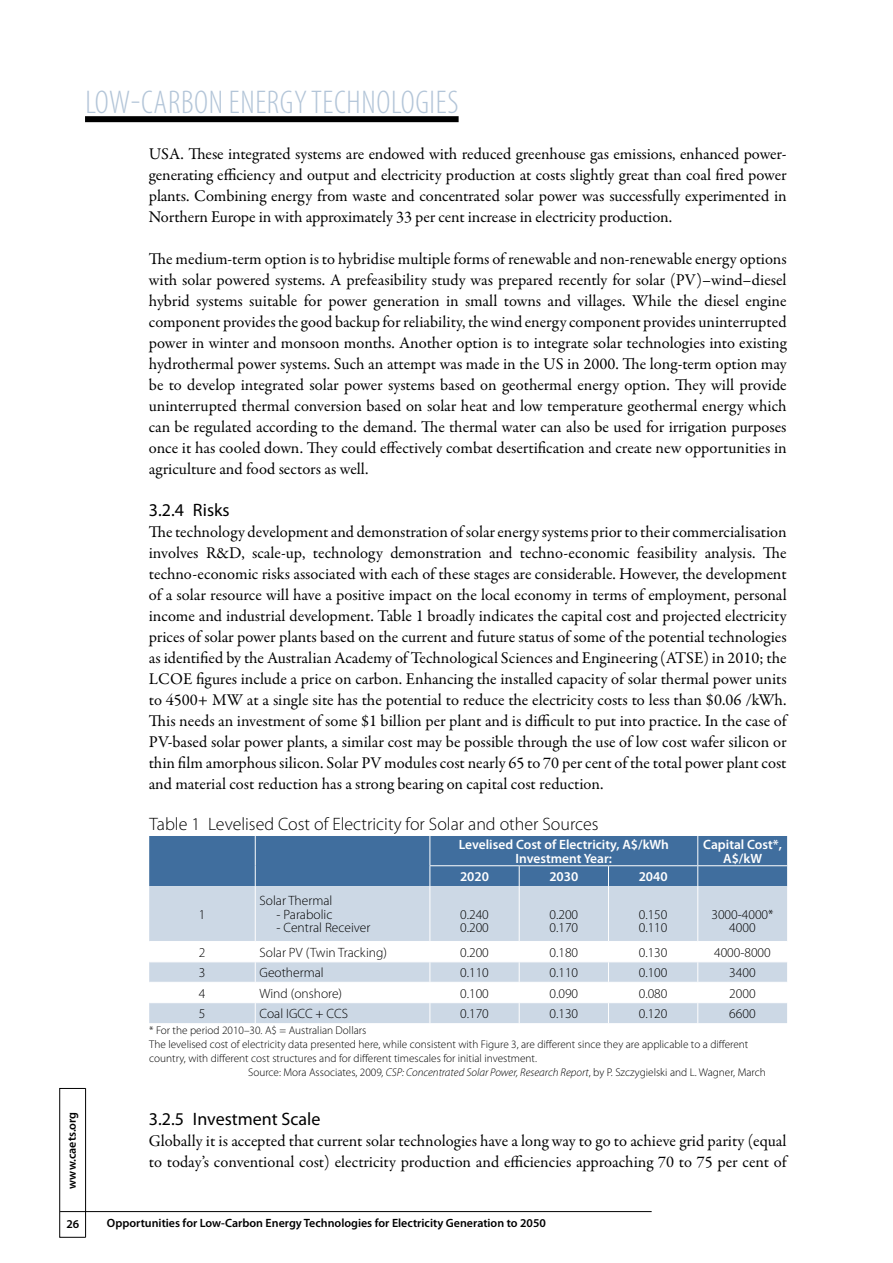
<style>
.page{position:relative;width:893px;height:1263px;background:#fff}
.page>*{position:absolute;margin:0;border:0;box-sizing:border-box;transform-origin:0 0}
.t1{font:300 condensed 33px "Myriad Pro";letter-spacing:.02em;color:#b3c5d8}
.t2{font:300 18px "Myriad Pro";color:#000}
.t3{font:18px "Myriad Pro";color:#000}
.t4{font:16.5px/21px "Garamond Premr Pro";letter-spacing:-.005em;color:#000;text-align:justify}
.t5{font:300 13.5px/13.5px "Myriad Pro";color:#000}
.t6{font:600 13.5px/13.5px "Myriad Pro";color:#fff;text-align:center}
.t7{font:600 12px "Myriad Pro";color:#000}
.t8{font:300 11.25px "Myriad Pro";color:#000}
.s1{font-style:italic}
</style>
<div class="page">
<div style="left:85px;top:116px;width:374px;height:6px;background:#000"></div>
<hr style="left:60px;top:1211px;width:592px;height:1px;background:#000">
<hr style="left:85px;top:1088px;width:1px;height:149px;background:#000">
<svg style="left:149px;top:886px;width:638px;height:137px;fill:#ccd8e5"></svg>
<hr style="left:255px;top:886px;width:1px;height:55px;background:#fff">
<hr style="left:430px;top:886px;width:1px;height:55px;background:#fff">
<hr style="left:519px;top:886px;width:1px;height:55px;background:#fff">
<hr style="left:608px;top:886px;width:1px;height:55px;background:#fff">
<hr style="left:697px;top:886px;width:1px;height:55px;background:#fff">
<hr style="left:149px;top:941px;width:106px;height:1px;background:#fff">
<hr style="left:255px;top:941px;width:175px;height:1px;background:#fff">
<hr style="left:430px;top:941px;width:89px;height:1px;background:#fff">
<hr style="left:519px;top:941px;width:89px;height:1px;background:#fff">
<hr style="left:608px;top:941px;width:90px;height:1px;background:#fff">
<hr style="left:698px;top:941px;width:89px;height:1px;background:#fff">
<hr style="left:149px;top:961px;width:106px;height:1px;background:#fff">
<hr style="left:255px;top:961px;width:175px;height:1px;background:#fff">
<hr style="left:430px;top:961px;width:89px;height:1px;background:#fff">
<hr style="left:519px;top:961px;width:89px;height:1px;background:#fff">
<hr style="left:608px;top:961px;width:90px;height:1px;background:#fff">
<hr style="left:698px;top:961px;width:89px;height:1px;background:#fff">
<hr style="left:149px;top:982px;width:106px;height:1px;background:#fff">
<hr style="left:255px;top:982px;width:175px;height:1px;background:#fff">
<hr style="left:430px;top:982px;width:89px;height:1px;background:#fff">
<hr style="left:519px;top:982px;width:89px;height:1px;background:#fff">
<hr style="left:608px;top:982px;width:90px;height:1px;background:#fff">
<hr style="left:698px;top:982px;width:89px;height:1px;background:#fff">
<hr style="left:149px;top:1002px;width:106px;height:1px;background:#fff">
<hr style="left:255px;top:1002px;width:175px;height:1px;background:#fff">
<svg style="left:255px;top:942px;width:1px;height:81px"></svg>
<hr style="left:430px;top:1002px;width:89px;height:1px;background:#fff">
<svg style="left:430px;top:942px;width:1px;height:81px"></svg>
<hr style="left:519px;top:1002px;width:89px;height:1px;background:#fff">
<svg style="left:519px;top:942px;width:1px;height:81px"></svg>
<hr style="left:608px;top:1002px;width:90px;height:1px;background:#fff">
<svg style="left:608px;top:942px;width:1px;height:81px"></svg>
<hr style="left:698px;top:1002px;width:89px;height:1px;background:#fff">
<svg style="left:697px;top:942px;width:1px;height:81px"></svg>
<div style="left:149px;top:836px;width:639px;height:50px;background:#406e9e"></div>
<h1 class="t1" style="left:85px;top:83px;width:375px">LOW-CARBON ENERGY TECHNOLOGIES</h1>
<p class="t7" style="left:64px;top:1189px;width:79px;rotate:-90deg">www.caets.org</p>
<p class="t7" style="left:66px;top:1216px;width:14px">26</p>
<p class="t4" style="left:149px;top:144px;width:639px">USA. These integrated systems are endowed with reduced greenhouse gas emissions, enhanced power&shy;generating efficiency and output and electricity production at costs slightly great than coal fired power plants. Combining energy from waste and concentrated solar power was successfully experimented in Northern Europe in with approximately 33 per cent increase in electricity production.</p>
<p class="t4" style="left:149px;top:249px;width:639px">The medium-term option is to hybridise multiple forms of renewable and non-renewable energy options with solar powered systems. A prefeasibility study was prepared recently for solar (PV)–wind–diesel hybrid systems suitable for power generation in small towns and villages. While the diesel engine component provides the good backup for reliability, the wind energy component provides uninterrupted power in winter and monsoon months. Another option is to integrate solar technologies into existing hydrothermal power systems. Such an attempt was made in the US in 2000. The long-term option may be to develop integrated solar power systems based on geothermal energy option. They will provide uninterrupted thermal conversion based on solar heat and low temperature geothermal energy which can be regulated according to the demand. The thermal water can also be used for irrigation purposes once it has cooled down. They could effectively combat desertification and create new opportunities in agriculture and food sectors as well.</p>
<p class="t3" style="left:149px;top:499px;width:82px">3.2.4 Risks</p>
<p class="t4" style="left:149px;top:522px;width:639px">The technology development and demonstration of solar energy systems prior to their commercialisation involves R&amp;D, scale-up, technology demonstration and techno-economic feasibility analysis. The techno-economic risks associated with each of these stages are considerable. However, the development of a solar resource will have a positive impact on the local economy in terms of employment, personal income and industrial development. Table 1 broadly indicates the capital cost and projected electricity prices of solar power plants based on the current and future status of some of the potential technologies as identified by the Australian Academy of Technological Sciences and Engineering (ATSE) in 2010; the LCOE figures include a price on carbon. Enhancing the installed capacity of solar thermal power units to 4500+ MW at a single site has the potential to reduce the electricity costs to less than $0.06 /kWh.<br>This needs an investment of some $1 billion per plant and is difficult to put into practice. In the case of PV-based solar power plants, a similar cost may be possible through the use of low cost wafer silicon or thin film amorphous silicon. Solar PV modules cost nearly 65 to 70 per cent of the total power plant cost and material cost reduction has a strong bearing on capital cost reduction.</p>
<p class="t2" style="left:150px;top:813px;width:451px">Table 1 Levelised Cost of Electricity for Solar and other Sources</p>
<p class="t6" style="left:459px;top:837px;width:212px">Levelised Cost of Electricity, A$/kWh<br>Investment Year:</p>
<p class="t6" style="left:703px;top:837px;width:80px">Capital Cost*,<br>A$/kW</p>
<p class="t6" style="left:460px;top:869px;width:30px">2020</p>
<p class="t6" style="left:549px;top:869px;width:30px">2030</p>
<p class="t6" style="left:639px;top:869px;width:30px">2040</p>
<p class="t5" style="left:199px;top:907px;width:8px">1</p>
<p class="t5" style="left:259px;top:894px;width:75px">Solar Thermal</p>
<p class="t5" style="left:276px;top:907px;width:57px">- Parabolic</p>
<p class="t5" style="left:276px;top:921px;width:95px">- Central Receiver</p>
<p class="t5" style="left:460px;top:907px;width:30px">0.240<br>0.200</p>
<p class="t5" style="left:549px;top:907px;width:30px">0.200<br>0.170</p>
<p class="t5" style="left:639px;top:907px;width:30px">0.150<br>0.110</p>
<p class="t5" style="left:711px;top:907px;width:64px;text-align:center">3000-4000*<br>4000</p>
<p class="t5" style="left:199px;top:945px;width:8px">2</p>
<p class="t5" style="left:259px;top:945px;width:129px">Solar PV (Twin Tracking)</p>
<p class="t5" style="left:460px;top:945px;width:30px">0.200</p>
<p class="t5" style="left:549px;top:945px;width:30px">0.180</p>
<p class="t5" style="left:639px;top:945px;width:30px">0.130</p>
<p class="t5" style="left:714px;top:945px;width:58px">4000-8000</p>
<p class="t5" style="left:199px;top:966px;width:8px">3</p>
<p class="t5" style="left:259px;top:966px;width:66px">Geothermal</p>
<p class="t5" style="left:460px;top:966px;width:30px">0.110</p>
<p class="t5" style="left:549px;top:966px;width:30px">0.110</p>
<p class="t5" style="left:639px;top:966px;width:30px">0.100</p>
<p class="t5" style="left:729px;top:966px;width:28px">3400</p>
<p class="t5" style="left:199px;top:986px;width:8px">4</p>
<p class="t5" style="left:259px;top:986px;width:84px">Wind (onshore)</p>
<p class="t5" style="left:460px;top:986px;width:30px">0.100</p>
<p class="t5" style="left:549px;top:986px;width:30px">0.090</p>
<p class="t5" style="left:639px;top:986px;width:30px">0.080</p>
<p class="t5" style="left:729px;top:986px;width:28px">2000</p>
<p class="t5" style="left:199px;top:1006px;width:8px">5</p>
<p class="t5" style="left:259px;top:1006px;width:90px">Coal IGCC + CCS</p>
<p class="t5" style="left:460px;top:1006px;width:30px">0.170</p>
<p class="t5" style="left:549px;top:1006px;width:30px">0.130</p>
<p class="t5" style="left:639px;top:1006px;width:30px">0.120</p>
<p class="t5" style="left:729px;top:1006px;width:28px">6600</p>
<p class="t8" style="left:149px;top:1023px;width:219px">* For the period 2010–30. A$ = Australian Dollars</p>
<p class="t8" style="left:149px;top:1037px;width:601px">The levelised cost of electricity data presented here, while consistent with Figure 3, are different since they are applicable to a different</p>
<p class="t8" style="left:149px;top:1051px;width:389px">country, with different cost structures and for different timescales for initial investment.</p>
<p class="t8" style="left:248px;top:1066px;width:519px">Source: Mora Associates, 2009<span class="s1">, CSP: Concentrated Solar Power, Research Report</span>, by P. Szczygielski and L. Wagner, March</p>
<p class="t3" style="left:149px;top:1108px;width:173px">3.2.5 I nvestment Scale</p>
<p class="t4" style="left:149px;top:1131px;width:639px">Globally it is accepted that current solar technologies have a long way to go to achieve grid parity (equal to today’s conventional cost) electricity production and efficiencies approaching 70 to 75 per cent of</p>
<p class="t7" style="left:107px;top:1215px;width:440px">Opportunities for Low-Carbon Energy Technologies for Electricity Generation to 2050</p>
</div>
